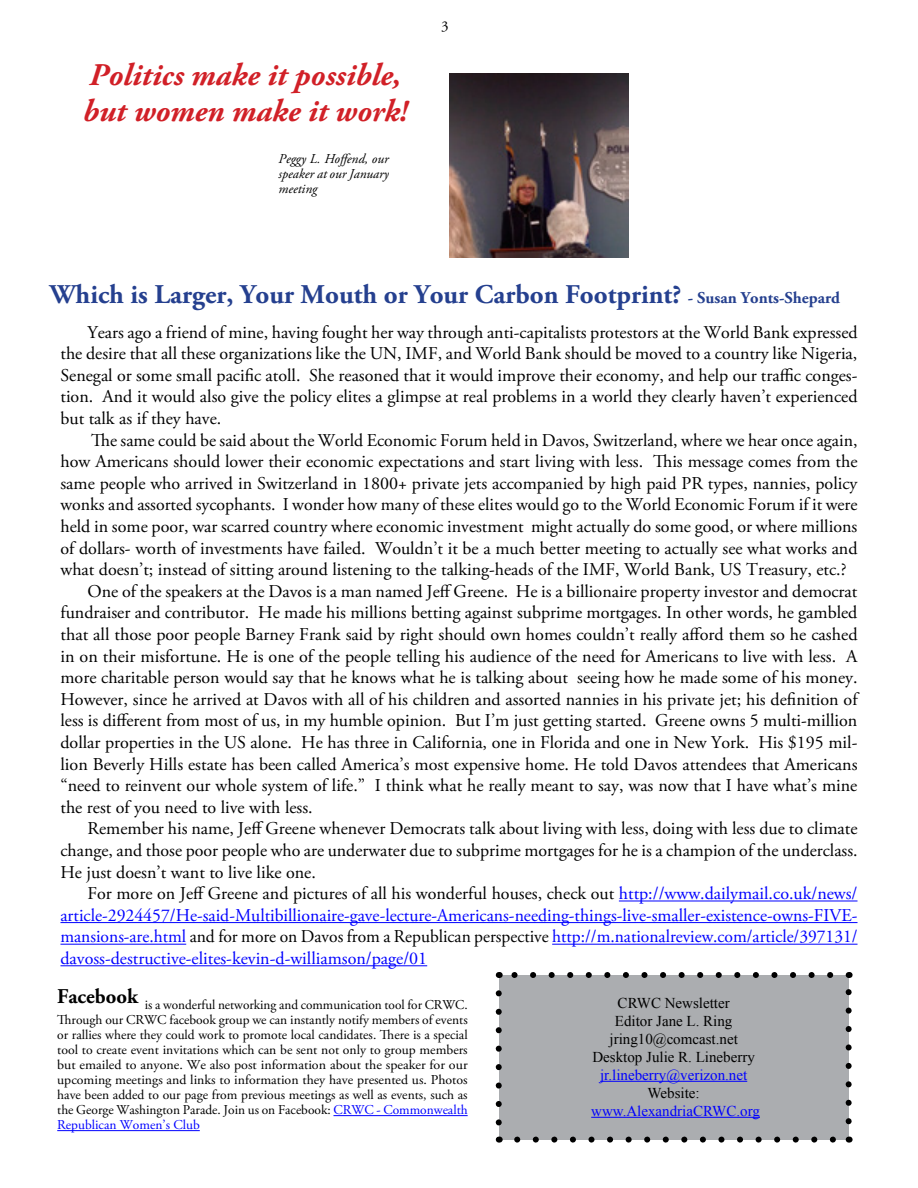
<style>
.page{position:relative;width:918px;height:1188px;background:#fff}
.page>*{position:absolute;margin:0;border:0;box-sizing:border-box;transform-origin:0 0}
.t1{font:italic 700 31.5px/36px "Adobe Garamond Pro";color:#d12027}
.t2{font:700 27px "Adobe Garamond Pro";color:#25408f}
.t3{font:18px/21.6px "Adobe Garamond Pro";color:#000;text-align:justify}
.t4{font:18px "Adobe Garamond Pro";color:#00f}
.t5{font:15px/18px "Times New Roman";color:#000;text-align:center}
.t6{font:15px "Times New Roman";color:#00f}
.t7{font:15px "Adobe Garamond Pro";color:#000}
.t8{font:13.5px/15px "Adobe Garamond Pro";color:#000;text-align:justify}
.t9{font:italic 13.5px/15px "Adobe Garamond Pro";color:#000;text-align:justify}
.s1{font-size:16.5px}
.s2{color:#00f}
.s3{color:#000}
</style>
<div class="page">
<hr style="left:333px;top:1115px;width:135px;height:1px;background:#00f">
<hr style="left:57px;top:1130px;width:143px;height:1px;background:#00f">
<div style="left:499px;top:975px;width:350px;height:165px;background:#abadb0"></div>
<svg style="left:496px;top:993px;width:6px;height:133px"></svg>
<svg style="left:517px;top:1137px;width:319px;height:6px"></svg>
<svg style="left:846px;top:989px;width:6px;height:132px"></svg>
<svg style="left:511px;top:972px;width:319px;height:6px"></svg>
<hr style="left:600px;top:1081px;width:147px;height:1px;background:#00f">
<hr style="left:591px;top:1117px;width:169px;height:1px;background:#00f">
<hr style="left:619px;top:901px;width:239px;height:1px;background:#00f">
<hr style="left:60px;top:922px;width:798px;height:1px;background:#00f">
<hr style="left:60px;top:944px;width:126px;height:1px;background:#00f">
<hr style="left:552px;top:944px;width:306px;height:1px;background:#00f">
<hr style="left:60px;top:965px;width:367px;height:1px;background:#00f">
<img style="left:449px;top:73px;width:180px;height:184px">
<h1 class="t1" style="left:83px;top:58px;width:326px">Politics make it possible, but women make it work!</h1>
<p class="t9" style="left:279px;top:152px;width:112px">Peggy L. Hoffend, our speaker at our January meeting</p>
<p class="t7" style="left:441px;top:17px;width:9px">3</p>
<h2 class="t2" style="left:50px;top:279px;width:792px">Which is Larger, Your Mouth or Your Carbon Footprint? <span class="s1">- Susan Yonts-Shepard</span></h2>
<p class="t3" style="left:60px;top:322px;width:799px;text-indent:27px">Years ago a friend of mine, having fought her way through anti-capitalists protestors at the World Bank expressed the desire that all these organizations like the UN, IMF, and World Bank should be moved to a country like Nigeria, Senegal or some small pacific atoll. She reasoned that it would improve their economy, and help our traffic conges&shy;tion. And it would also give the policy elites a glimpse at real problems in a world they clearly haven’t experienced but talk as if they have.</p>
<p class="t3" style="left:91px;top:430px;width:768px">The same could be said about the World Economic Forum held in Davos, Switzerland, where we hear once again,</p>
<p class="t3" style="left:60px;top:451px;width:799px">how Americans should lower their economic expectations and start living with less. This message comes from the</p>
<p class="t3" style="left:60px;top:473px;width:799px">same people who arrived in Switzerland in 1800+ private jets accompanied by high paid PR types, nannies, policy</p>
<p class="t3" style="left:60px;top:495px;width:799px">wonks and assorted sycophants. I wonder how many of these elites would go to the World Economic Forum if it were</p>
<p class="t3" style="left:60px;top:516px;width:798px">held in some poor, war scarred country where economic investment might actually do some good, or where millions</p>
<p class="t3" style="left:60px;top:538px;width:799px">of dollars- worth of investments have failed. Wouldn’t it be a much better meeting to actually see what works and</p>
<p class="t3" style="left:60px;top:559px;width:788px">what doesn’t; instead of sitting around listening to the talking-heads of the IMF, World Bank, US Treasury, etc.?</p>
<p class="t3" style="left:87px;top:581px;width:771px">One of the speakers at the Davos is a man named Jeff Greene. He is a billionaire property investor and democrat</p>
<p class="t3" style="left:60px;top:603px;width:798px">fundraiser and contributor. He made his millions betting against subprime mortgages. In other words, he gambled</p>
<p class="t3" style="left:60px;top:624px;width:799px">that all those poor people Barney Frank said by right should own homes couldn’t really afford them so he cashed</p>
<p class="t3" style="left:60px;top:646px;width:799px">in on their misfortune. He is one of the people telling his audience of the need for Americans to live with less. A</p>
<p class="t3" style="left:60px;top:667px;width:799px">more charitable person would say that he knows what he is talking about seeing how he made some of his money.</p>
<p class="t3" style="left:60px;top:689px;width:799px">However, since he arrived at Davos with all of his children and assorted nannies in his private jet; his definition of</p>
<p class="t3" style="left:60px;top:711px;width:798px">less is different from most of us, in my humble opinion. But I’m just getting started. Greene owns 5 multi-million</p>
<p class="t3" style="left:60px;top:732px;width:798px">dollar properties in the US alone. He has three in California, one in Florida and one in New York. His $195 mil-</p>
<p class="t3" style="left:60px;top:754px;width:799px">lion Beverly Hills estate has been called America’s most expensive home. He told Davos attendees that Americans</p>
<p class="t3" style="left:60px;top:775px;width:798px">“need to reinvent our whole system of life.” I think what he really meant to say, was now that I have what’s mine</p>
<p class="t3" style="left:60px;top:797px;width:254px">the rest of you need to live with less.</p>
<p class="t3" style="left:87px;top:819px;width:772px">Remember his name, Jeff Greene whenever Democrats talk about living with less, doing with less due to climate</p>
<p class="t3" style="left:60px;top:840px;width:799px">change, and those poor people who are underwater due to subprime mortgages for he is a champion of the underclass.</p>
<p class="t3" style="left:60px;top:862px;width:257px">He just doesn’t want to live like one.</p>
<p class="t3" style="left:87px;top:883px;width:772px">For more on Jeff Greene and pictures of all his wonderful houses, check out <span class="s2">http://www.dailymail.co.uk/news/</span></p>
<p class="t4" style="left:60px;top:904px;width:799px">article-2924457/He-said-Multibillionaire-gave-lecture-Americans-needing-things-live-smaller-existence-owns-FIVE-</p>
<p class="t4" style="left:60px;top:926px;width:799px">mansions-are.html <span class="s3">and for more on Davos from a Republican perspective</span> http://m.nationalreview.com/article/397131/</p>
<p class="t4" style="left:60px;top:947px;width:368px">davoss-destructive-elites-kevin-d-williamson/page/01</p>
<p class="t8" style="left:57px;top:998px;width:412px"><sup>Facebook</sup> is a wonderful networking and communication tool for CRWC.<br>Through our CRWC facebook group we can instantly notify members of events or rallies where they could work to promote local candidates. There is a special tool to create event invitations which can be sent not only to group members but emailed to anyone. We also post information about the speaker for our upcoming meetings and links to information they have presented us. Photos have been added to our page from previous meetings as well as events, such as the George Washington Parade. Join us on Facebook: <span class="s2">CRWC - Commonwealth Republican Women’s Club</span></p>
<p class="t5" style="left:592px;top:993px;width:164px">CRWC Newsletter<br>Editor Jane L. Ring jring10@comcast.net<br>Desktop Julie R. Lineberry</p>
<p class="t6" style="left:600px;top:1064px;width:149px">jr.lineberry@verizon.net</p>
<p class="t5" style="left:648px;top:1083px;width:54px">Website:</p>
<p class="t6" style="left:591px;top:1100px;width:170px">www.AlexandriaCRWC.org</p>
</div>
